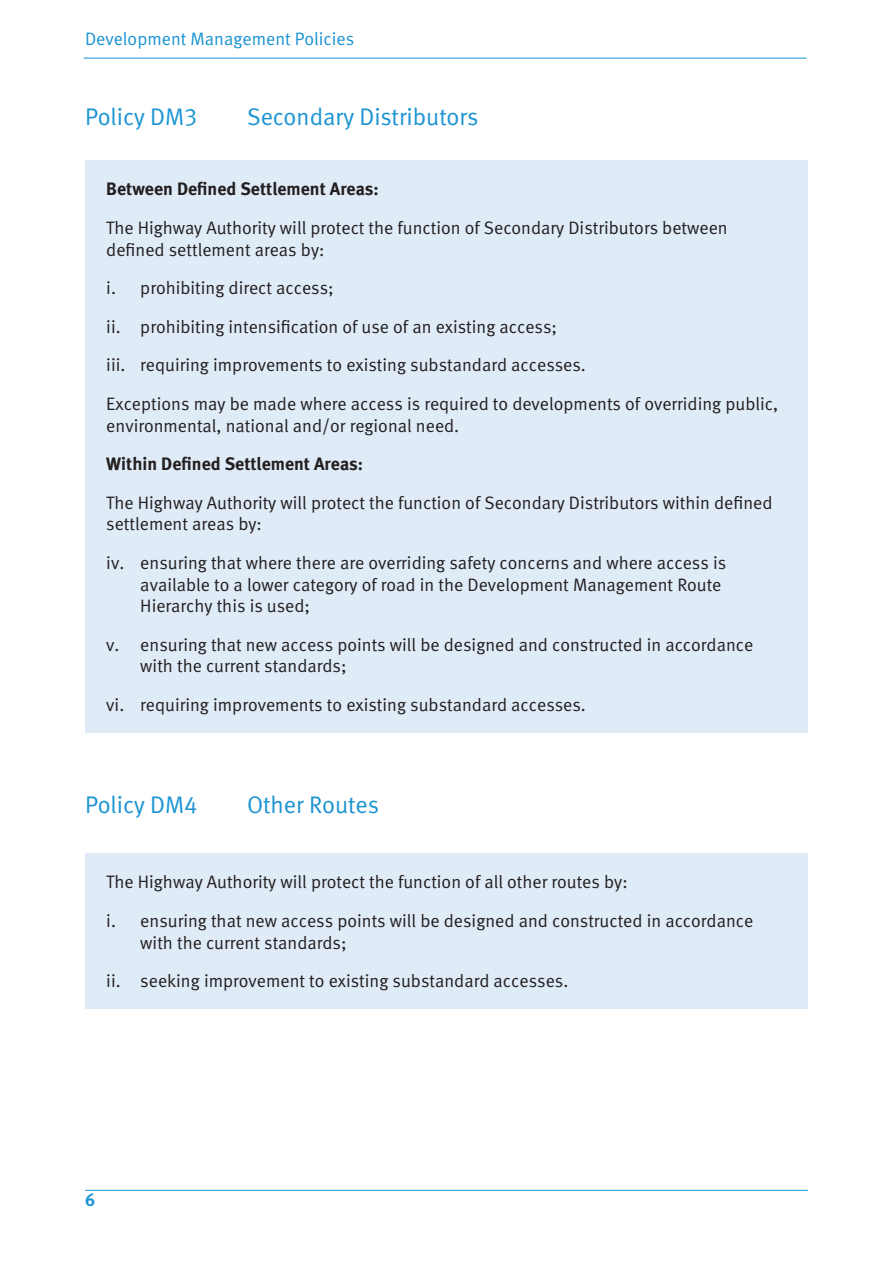
<style>
.page{position:relative;width:893px;height:1263px;background:#fff}
.page>*{position:absolute;margin:0;border:0;box-sizing:border-box;transform-origin:0 0}
.t1{font:24px "Meta Normal LF";color:#1c94d2}
.Table_tabs{font:18px/21.6px "Meta Normal LF";color:#231f20}
.Body{font:18px/21.6px "Meta Normal LF";color:#231f20}
.Table_body{font:18px/21.6px "Meta Normal LF";color:#231f20}
.Body-2{font:18px "Meta Bold LF";color:#231f20}
.t2{font:18px "Meta Normal LF";color:#1c94d2}
.t3{font:18px "Meta Bold LF";color:#1c94d2}
</style>
<div class="page">
<hr style="left:84px;top:58px;width:722px;height:1px;background:#1c94d2">
<hr style="left:85px;top:1190px;width:723px;height:1px;background:#1c94d2">
<div style="left:85px;top:160px;width:723px;height:572px;background:#dfebf7"></div>
<div style="left:85px;top:853px;width:723px;height:155px;background:#dfebf7"></div>
<p class="t2" style="left:85px;top:29px;width:271px">Development Management Policies</p>
<p class="t1" style="left:85px;top:103px;width:114px">Policy DM3</p>
<p class="t1" style="left:247px;top:103px;width:233px">Secondary Distributors</p>
<p class="Body-2" style="left:106px;top:178px;width:274px">Between Defined Settlement Areas:</p>
<p class="Table_body" style="left:106px;top:217px;width:623px">The Highway Authority will protect the function of Secondary Distributors between defined settlement areas by:</p>
<p class="Table_tabs" style="left:106px;top:277px;width:229px">i. prohibiting direct access;</p>
<p class="Table_tabs" style="left:106px;top:316px;width:452px">ii. prohibiting intensification of use of an existing access;</p>
<p class="Table_tabs" style="left:106px;top:354px;width:481px">iii. requiring improvements to existing substandard accesses.</p>
<p class="Body" style="left:106px;top:393px;width:673px">Exceptions may be made where access is required to developments of overriding public, environmental, national and/or regional need.</p>
<p class="Body-2" style="left:106px;top:453px;width:258px">Within Defined Settlement Areas:</p>
<p class="Body" style="left:106px;top:492px;width:668px">The Highway Authority will protect the function of Secondary Distributors within defined settlement areas by:</p>
<p class="Table_tabs" style="left:140px;top:552px;width:587px;text-indent:-34px">iv. ensuring that where there are overriding safety concerns and where access is available to a lower category of road in the Development Management Route<br>Hierarchy this is used;</p>
<p class="Table_tabs" style="left:140px;top:634px;width:614px;text-indent:-34px">v. ensuring that new access points will be designed and constructed in accordance with the current standards;</p>
<p class="Table_tabs" style="left:106px;top:694px;width:481px">vi. requiring improvements to existing substandard accesses.</p>
<p class="t1" style="left:85px;top:790px;width:114px">Policy DM4</p>
<p class="t1" style="left:247px;top:790px;width:133px">Other Routes</p>
<p class="Body" style="left:106px;top:871px;width:523px">The Highway Authority will protect the function of all other routes by:</p>
<p class="Table_tabs" style="left:140px;top:910px;width:614px;text-indent:-34px">i. ensuring that new access points will be designed and constructed in accordance with the current standards;</p>
<p class="Table_tabs" style="left:106px;top:970px;width:463px">ii. seeking improvement to existing substandard accesses.</p>
<p class="t3" style="left:85px;top:1189px;width:12px">6</p>
</div>
